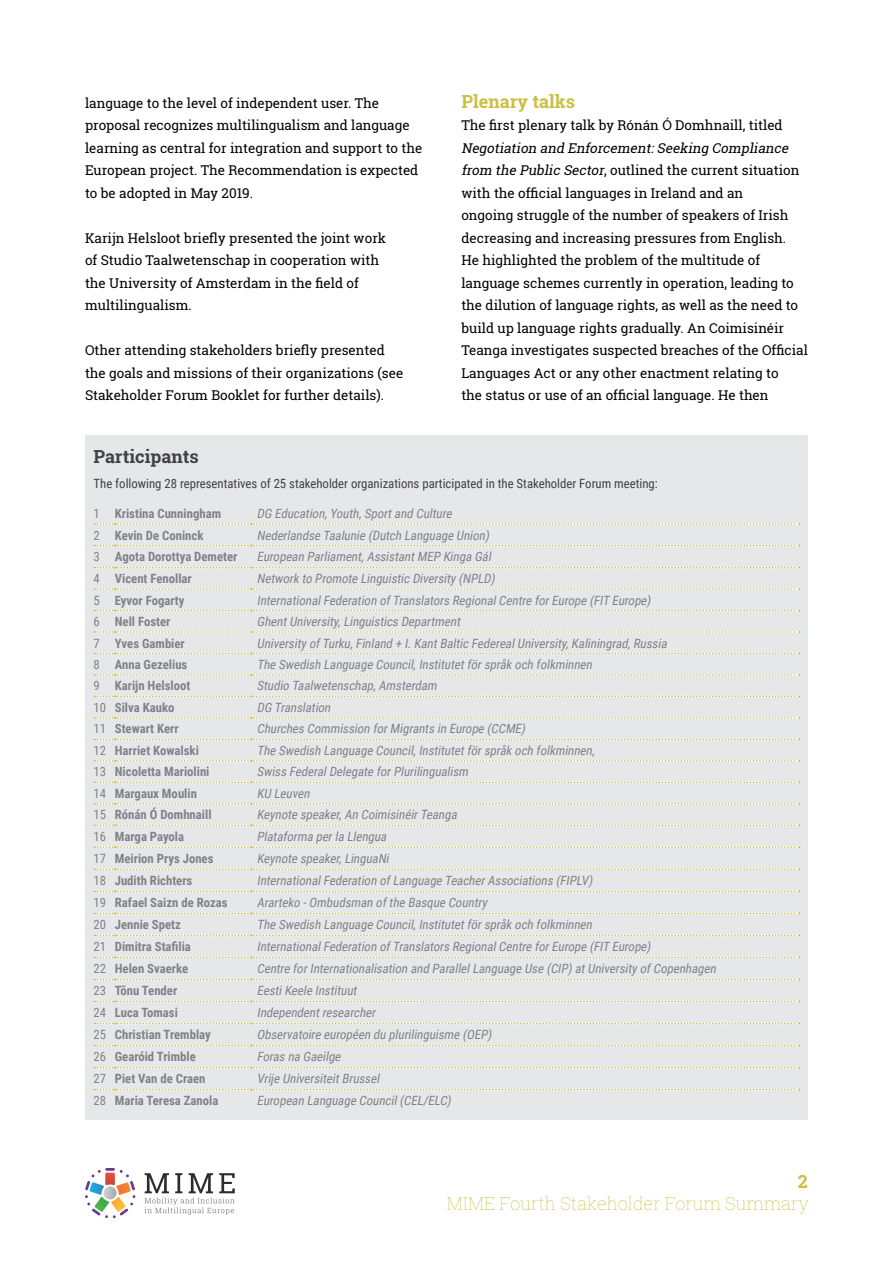
<style>
.page{position:relative;width:893px;height:1263px;background:#fff}
.page>*{position:absolute;margin:0;border:0;box-sizing:border-box;transform-origin:0 0}
.t1{font:100 18px "Roboto Slab";color:#c9bf43}
.t2{font:700 18px "Roboto Slab";color:#c9bf43}
.t3{font:700 18px "Roboto Slab";color:#414042}
.t4{font:13.5px/22.5px "Roboto Slab";color:#000}
.t5{font:italic 12.75px "Roboto Condensed";color:#808285}
.t6{font:700 12.75px "Roboto Condensed";color:#808285}
.t7{font:12.75px "Roboto Condensed";color:#414042}
.s1{font-style:italic}
.s2{font-weight:400}
</style>
<div class="page">
<svg style="left:85px;top:1168px;width:50px;height:50px"></svg>
<svg style="left:145px;top:1173px;width:90px;height:42px"></svg>
<div style="left:85px;top:436px;width:723px;height:684px;background:#e6e7e8"></div>
<svg style="left:94px;top:846px;width:706px;height:2px"></svg>
<svg style="left:94px;top:868px;width:706px;height:2px"></svg>
<svg style="left:94px;top:890px;width:706px;height:2px"></svg>
<svg style="left:94px;top:913px;width:706px;height:1px"></svg>
<svg style="left:94px;top:935px;width:706px;height:1px"></svg>
<svg style="left:94px;top:957px;width:706px;height:1px"></svg>
<svg style="left:94px;top:979px;width:706px;height:1px"></svg>
<svg style="left:94px;top:1001px;width:706px;height:1px"></svg>
<svg style="left:94px;top:1023px;width:706px;height:1px"></svg>
<svg style="left:94px;top:1045px;width:706px;height:1px"></svg>
<svg style="left:94px;top:1067px;width:706px;height:1px"></svg>
<svg style="left:94px;top:1089px;width:706px;height:1px"></svg>
<svg style="left:94px;top:523px;width:706px;height:2px"></svg>
<svg style="left:94px;top:545px;width:706px;height:1px"></svg>
<svg style="left:94px;top:567px;width:706px;height:1px"></svg>
<svg style="left:94px;top:588px;width:706px;height:2px"></svg>
<svg style="left:94px;top:610px;width:706px;height:1px"></svg>
<svg style="left:94px;top:631px;width:706px;height:2px"></svg>
<svg style="left:94px;top:653px;width:706px;height:1px"></svg>
<svg style="left:94px;top:674px;width:706px;height:2px"></svg>
<svg style="left:94px;top:696px;width:706px;height:1px"></svg>
<svg style="left:94px;top:717px;width:706px;height:2px"></svg>
<svg style="left:94px;top:739px;width:706px;height:1px"></svg>
<svg style="left:94px;top:760px;width:706px;height:1px"></svg>
<svg style="left:94px;top:781px;width:706px;height:2px"></svg>
<svg style="left:94px;top:803px;width:706px;height:1px"></svg>
<svg style="left:94px;top:824px;width:706px;height:2px"></svg>
<p class="t4" style="left:85px;top:91px;width:339px">language to the level of independent user. The proposal recognizes multilingualism and language learning as central for integration and support to the European project. The Recommendation is expected to be adopted in May 2019.</p>
<p class="t4" style="left:85px;top:226px;width:302px">Karijn Helsloot briefly presented the joint work of Studio Taalwetenschap in cooperation with the University of Amsterdam in the field of multilingualism.</p>
<p class="t4" style="left:85px;top:339px;width:320px">Other attending stakeholders briefly presented the goals and missions of their organizations (see<br>Stakeholder Forum Booklet for further details).</p>
<h1 class="t2" style="left:461px;top:89px;width:115px">Plenary talks</h1>
<p class="t4" style="left:461px;top:114px;width:323px">The first plenary talk by Rónán Ó Domhnaill, titled</p>
<p class="t4" style="left:461px;top:136px;width:348px"><span class="s1">Negotiation and Enforcement:Seeking Compliance from the Public Sector</span>, outlined the current situation with the official languages in Ireland and an<br>ongoing struggle of the number of speakers of Irish decreasing and increasing pressures from English.<br>He highlighted the problem of the multitude of language schemes currently in operation, leading to the dilution of language rights, as well as the need to build up language rights gradually. An Coimisinéir Teanga investigates suspected breaches of the Official Languages Act or any other enactment relating to<br>the status or use of an official language. He then</p>
<h1 class="t3" style="left:94px;top:444px;width:107px">Participants</h1>
<p class="t7" style="left:94px;top:475px;width:566px">The following 28 representatives of 25 stakeholder organizations participated in the Stakeholder Forum meeting:</p>
<p class="t6" style="left:94px;top:505px;width:129px"><span class="s2">1</span> Kristina Cunningham</p>
<p class="t5" style="left:257px;top:505px;width:199px">DG Education, Youth, Sport and Culture</p>
<p class="t6" style="left:94px;top:526px;width:111px"><span class="s2">2</span> Kevin De Coninck</p>
<p class="t5" style="left:257px;top:526px;width:237px">Nederlandse Taalunie (Dutch Language Union)</p>
<p class="t6" style="left:94px;top:548px;width:145px"><span class="s2">3</span> Agota Dorottya Demeter</p>
<p class="t5" style="left:257px;top:548px;width:239px">European Parliament, Assistant MEP Kinga Gál</p>
<p class="t6" style="left:94px;top:570px;width:100px"><span class="s2">4</span> Vicent Fenollar</p>
<p class="t5" style="left:257px;top:570px;width:242px">Network to Promote Linguistic Diversity (NPLD)</p>
<p class="t6" style="left:94px;top:591px;width:93px"><span class="s2">5</span> Eyvor Fogarty</p>
<p class="t5" style="left:257px;top:591px;width:398px">International Federation of Translators Regional Centre for Europe (FIT Europe)</p>
<p class="t6" style="left:94px;top:613px;width:78px"><span class="s2">6</span> Nell Foster</p>
<p class="t5" style="left:257px;top:613px;width:208px">Ghent University, Linguistics Department</p>
<p class="t6" style="left:94px;top:634px;width:93px"><span class="s2">7</span> Yves Gambier</p>
<p class="t5" style="left:257px;top:634px;width:414px">University of Turku, Finland + I. Kant Baltic Federeal University, Kaliningrad, Russia</p>
<p class="t6" style="left:94px;top:655px;width:95px"><span class="s2">8</span> Anna Gezelius</p>
<p class="t5" style="left:257px;top:655px;width:340px">The Swedish Language Council, Institutet för språk och folkminnen</p>
<p class="t6" style="left:94px;top:677px;width:98px"><span class="s2">9</span> Karijn Helsloot</p>
<p class="t5" style="left:257px;top:677px;width:184px">Studio Taalwetenschap, Amsterdam</p>
<p class="t6" style="left:94px;top:698px;width:82px"><span class="s2">10</span> Silva Kauko</p>
<p class="t5" style="left:257px;top:698px;width:78px">DG Translation</p>
<p class="t6" style="left:94px;top:720px;width:87px"><span class="s2">11</span> Stewart Kerr</p>
<p class="t5" style="left:257px;top:720px;width:273px">Churches Commission for Migrants in Europe (CCME)</p>
<p class="t6" style="left:94px;top:741px;width:107px"><span class="s2">12</span> Harriet Kowalski</p>
<p class="t5" style="left:257px;top:741px;width:342px">The Swedish Language Council, Institutet för språk och folkminnen,</p>
<p class="t6" style="left:94px;top:763px;width:117px"><span class="s2">13</span> Nicoletta Mariolini</p>
<p class="t5" style="left:257px;top:763px;width:216px">Swiss Federal Delegate for Plurilingualism</p>
<p class="t6" style="left:94px;top:784px;width:105px"><span class="s2">14</span> Margaux Moulin</p>
<p class="t5" style="left:257px;top:784px;width:57px">KU Leuven</p>
<p class="t6" style="left:94px;top:806px;width:119px"><span class="s2">15</span> Rónán Ó Domhnaill</p>
<p class="t5" style="left:257px;top:806px;width:204px">Keynote speaker, An Coimisinéir Teanga</p>
<p class="t6" style="left:94px;top:827px;width:92px"><span class="s2">16</span> Marga Payola</p>
<p class="t5" style="left:257px;top:827px;width:134px">Plataforma per la Llengua</p>
<p class="t6" style="left:94px;top:849px;width:121px"><span class="s2">17</span> Meirion Prys Jones</p>
<p class="t5" style="left:257px;top:849px;width:136px">Keynote speaker, LinguaNi</p>
<p class="t6" style="left:94px;top:871px;width:100px"><span class="s2">18</span> Judith Richters</p>
<p class="t5" style="left:257px;top:871px;width:340px">International Federation of Language Teacher Associations (FIPLV)</p>
<p class="t6" style="left:94px;top:893px;width:136px"><span class="s2">19</span> Rafael Saizn de Rozas</p>
<p class="t5" style="left:257px;top:893px;width:235px">Ararteko - Ombudsman of the Basque Country</p>
<p class="t6" style="left:94px;top:915px;width:89px"><span class="s2">20</span> Jennie Spetz</p>
<p class="t5" style="left:257px;top:915px;width:340px">The Swedish Language Council, Institutet för språk och folkminnen</p>
<p class="t6" style="left:94px;top:937px;width:99px"><span class="s2">21</span> Dimitra Stafilia</p>
<p class="t5" style="left:257px;top:937px;width:398px">International Federation of Translators Regional Centre for Europe (FIT Europe)</p>
<p class="t6" style="left:94px;top:959px;width:96px"><span class="s2">22</span> Helen Svaerke</p>
<p class="t5" style="left:257px;top:959px;width:464px">Centre for Internationalisation and Parallel Language Use (CIP) at University of Copenhagen</p>
<p class="t6" style="left:94px;top:981px;width:85px"><span class="s2">23</span> Tõnu Tender</p>
<p class="t5" style="left:257px;top:981px;width:104px">Eesti Keele Instituut</p>
<p class="t6" style="left:94px;top:1003px;width:86px"><span class="s2">24</span> Luca Tomasi</p>
<p class="t5" style="left:257px;top:1003px;width:123px">Independentresearcher</p>
<p class="t6" style="left:94px;top:1025px;width:119px"><span class="s2">25</span> Christian Tremblay</p>
<p class="t5" style="left:257px;top:1025px;width:239px">Observatoire européen du plurilinguisme (OEP)</p>
<p class="t6" style="left:94px;top:1047px;width:104px"><span class="s2">26</span> Gearóid Trimble</p>
<p class="t5" style="left:257px;top:1047px;width:88px">Foras na Gaeilge</p>
<p class="t6" style="left:94px;top:1070px;width:114px"><span class="s2">27</span> Piet Van de Craen</p>
<p class="t5" style="left:257px;top:1070px;width:127px">Vrije Universiteit Brussel</p>
<p class="t6" style="left:94px;top:1092px;width:126px"><span class="s2">28</span> Maria Teresa Zanola</p>
<p class="t5" style="left:257px;top:1092px;width:199px">European Language Council (CEL/ELC)</p>
<h1 class="t2" style="left:798px;top:1169px;width:11px">2</h1>
<h1 class="t1" style="left:447px;top:1191px;width:364px">MIME Fourth Stakeholder Forum Summary</h1>
</div>
